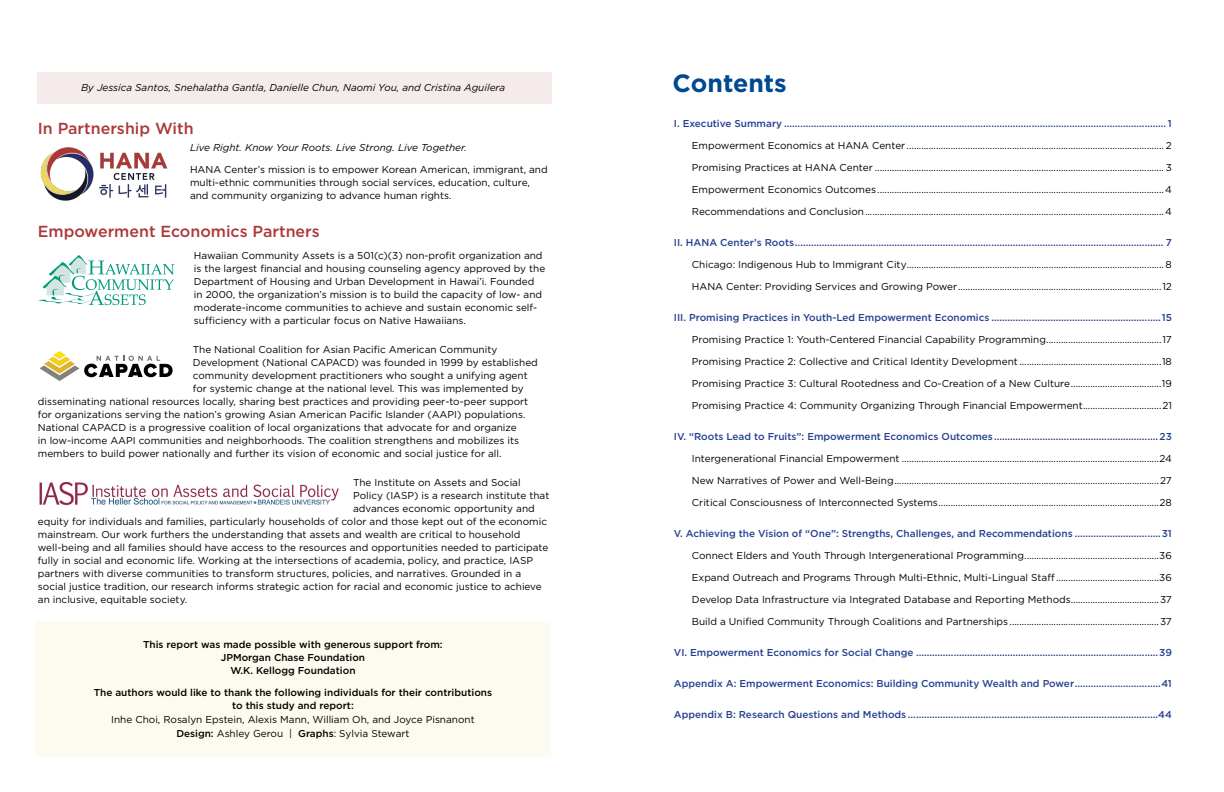
<style>
.page{position:relative;width:1224px;height:792px;background:#fff}
.page>*{position:absolute;margin:0;border:0;box-sizing:border-box;transform-origin:0 0}
.t1{font:700 25px "Gotham";color:#004990}
.Body_Copy{font:500 16px "Gotham";color:#ac3838}
.Body_Copy-2{font:10px/13px "Gotham";color:#000}
.Body_Copy-3{font:500 10px "Gotham";color:#25408f}
.Body_Copy-4{font:500 10px/13px "Gotham";color:#000;text-align:center}
.Body_Copy-5{font:italic 10px "Gotham";color:#000}
.s1{font-weight:500}
</style>
<div class="page">
<div style="left:35px;top:621px;width:516px;height:136px;background:#fdfaef"></div>
<div style="left:37px;top:72px;width:515px;height:32px;background:#f6ebeb"></div>
<svg style="left:38px;top:255px;width:136px;height:50px"></svg>
<svg style="left:40px;top:351px;width:133px;height:30px"></svg>
<img style="left:40px;top:147px;width:128px;height:54px">
<img style="left:39px;top:482px;width:300px;height:24px">
<p class="Body_Copy-5" style="left:81px;top:82px;width:425px">By Jessica Santos, Snehalatha Gantla, Danielle Chun, Naomi You, and Cristina Aguilera</p>
<h2 class="Body_Copy" style="left:38px;top:118px;width:157px">In Partnership With</h2>
<p class="Body_Copy-5" style="left:190px;top:142px;width:278px">Live Right. Know Your Roots. Live Strong. Live Together.</p>
<p class="Body_Copy-2" style="left:190px;top:163px;width:359px">HANA Center’s mission is to empower Korean American, immigrant, and multi-ethnic communities through social services, education, culture, and community organizing to advance human rights.</p>
<p class="Body_Copy" style="left:38px;top:221px;width:284px">Empowerment Economics Partners</p>
<p class="Body_Copy-2" style="left:194px;top:249px;width:353px">Hawaiian Community Assets is a 501(c)(3) non-profit organization and is the largest financial and housing counseling agency approved by the Department of Housing and Urban Development in Hawai’i. Founded in 2000, the organization’s mission is to build the capacity of low- and moderate-income communities to achieve and sustain economic self&shy;sufficiency with a particular focus on Native Hawaiians.</p>
<p class="Body_Copy-2" style="left:193px;top:343px;width:306px">The National Coalition for Asian Pacific American Community</p>
<p class="Body_Copy-2" style="left:193px;top:356px;width:347px">Development (National CAPACD) was founded in 1999 by established</p>
<p class="Body_Copy-2" style="left:193px;top:369px;width:336px">community development practitioners who sought a unifying agent</p>
<p class="Body_Copy-2" style="left:193px;top:382px;width:332px">for systemic change at the national level. This was implemented by</p>
<p class="Body_Copy-2" style="left:38px;top:395px;width:492px">disseminating national resources locally, sharing best practices and providing peer-to-peer support</p>
<p class="Body_Copy-2" style="left:38px;top:408px;width:489px">for organizations serving the nation’s growing Asian American Pacific Islander (AAPI) populations.</p>
<p class="Body_Copy-2" style="left:38px;top:421px;width:481px">National CAPACD is a progressive coalition of local organizations that advocate for and organize</p>
<p class="Body_Copy-2" style="left:38px;top:434px;width:483px">in low-income AAPI communities and neighborhoods. The coalition strengthens and mobilizes its</p>
<p class="Body_Copy-2" style="left:38px;top:447px;width:465px">members to build power nationally and further its vision of economic and social justice for all.</p>
<p class="Body_Copy-2" style="left:353px;top:476px;width:169px">The Institute on Assets and Social</p>
<p class="Body_Copy-2" style="left:353px;top:489px;width:198px">Policy (IASP) is a research institute that</p>
<p class="Body_Copy-2" style="left:353px;top:502px;width:183px">advances economic opportunity and</p>
<p class="Body_Copy-2" style="left:38px;top:515px;width:511px">equity for individuals and families, particularly households of color and those kept out of the economic</p>
<p class="Body_Copy-2" style="left:38px;top:528px;width:484px">mainstream. Our work furthers the understanding that assets and wealth are critical to household</p>
<p class="Body_Copy-2" style="left:38px;top:541px;width:512px">well-being and all families should have access to the resources and opportunities needed to participate</p>
<p class="Body_Copy-2" style="left:38px;top:554px;width:497px">fully in social and economic life. Working at the intersections of academia, policy, and practice, IASP</p>
<p class="Body_Copy-2" style="left:38px;top:567px;width:485px">partners with diverse communities to transform structures, policies, and narratives. Grounded in a</p>
<p class="Body_Copy-2" style="left:38px;top:580px;width:505px">social justice tradition, our research informs strategic action for racial and economic justice to achieve</p>
<p class="Body_Copy-2" style="left:38px;top:593px;width:151px">an inclusive, equitable society.</p>
<p class="Body_Copy-4" style="left:143px;top:638px;width:301px">This report was made possible with generous support from:<br>JPMorgan Chase Foundation<br>W.K. Kellogg Foundation</p>
<p class="Body_Copy-4" style="left:94px;top:686px;width:400px">The authors would like to thank the following individuals for their contributions to this study and report:</p>
<p class="Body_Copy-2" style="left:111px;top:712px;width:365px;line-height:14px;text-align:center">Inhe Choi, Rosalyn Epstein, Alexis Mann, William Oh, and Joyce Pisnanont<br><span class="s1">Design:</span> Ashley Gerou | <span class="s1">Graphs</span>: Sylvia Stewart</p>
<h1 class="t1" style="left:673px;top:66px;width:116px">Contents</h1>
<p class="Body_Copy-3" style="left:674px;top:117px;width:499px">I. Executive Summary .............................................................................................................................................. 1</p>
<p class="Body_Copy-2" style="left:692px;top:139px;width:481px">Empowerment Economics at HANA Center ......................................................................................................... 2</p>
<p class="Body_Copy-2" style="left:692px;top:161px;width:482px">Promising Practices at HANA Center ...................................................................................................................... 3</p>
<p class="Body_Copy-2" style="left:692px;top:183px;width:481px">Empowerment Economics Outcomes .....................................................................................................................4</p>
<p class="Body_Copy-2" style="left:692px;top:205px;width:481px">Recommendations and Conclusion..........................................................................................................................4</p>
<p class="Body_Copy-3" style="left:674px;top:236px;width:499px">II. HANA Center’s Roots......................................................................................................................................... 7</p>
<p class="Body_Copy-2" style="left:692px;top:258px;width:482px">Chicago: Indigenous Hub to Immigrant City......................................................................................................... 8</p>
<p class="Body_Copy-2" style="left:692px;top:280px;width:482px">HANA Center: Providing Services and Growing Power...................................................................................12</p>
<p class="Body_Copy-3" style="left:674px;top:311px;width:500px">III. Promising Practices in Youth-Led Empowerment Economics ...............................................................15</p>
<p class="Body_Copy-2" style="left:692px;top:333px;width:482px">Promising Practice 1: Youth-Centered Financial Capability Programming...............................................17</p>
<p class="Body_Copy-2" style="left:692px;top:355px;width:482px">Promising Practice 2: Collective and Critical Identity Development ..........................................................18</p>
<p class="Body_Copy-2" style="left:692px;top:377px;width:482px">Promising Practice 3: Cultural Rootedness and Co-Creation of a New Culture.....................................19</p>
<p class="Body_Copy-2" style="left:692px;top:399px;width:482px">Promising Practice 4: Community Organizing Through Financial Empowerment................................21</p>
<p class="Body_Copy-3" style="left:674px;top:430px;width:500px">IV. “Roots Lead to Fruits”: Empowerment Economics Outcomes.............................................................23</p>
<p class="Body_Copy-2" style="left:692px;top:452px;width:481px">Intergenerational Financial Empowerment .........................................................................................................24</p>
<p class="Body_Copy-2" style="left:692px;top:474px;width:481px">New Narratives of Power and Well-Being............................................................................................................27</p>
<p class="Body_Copy-2" style="left:692px;top:496px;width:481px">Critical Consciousness of Interconnected Systems..........................................................................................28</p>
<p class="Body_Copy-3" style="left:674px;top:527px;width:500px">V. Achieving the Vision of “One”: Strengths, Challenges, and Recommendations ................................31</p>
<p class="Body_Copy-2" style="left:692px;top:549px;width:482px">Connect Elders and Youth Through Intergenerational Programming.......................................................36</p>
<p class="Body_Copy-2" style="left:692px;top:571px;width:482px">Expand Outreach and Programs Through Multi-Ethnic, Multi-Lingual Staff..........................................36</p>
<p class="Body_Copy-2" style="left:692px;top:593px;width:481px">Develop Data Infrastructure via Integrated Database and Reporting Methods....................................37</p>
<p class="Body_Copy-2" style="left:692px;top:615px;width:481px">Build a Unified Community Through Coalitions and Partnerships .............................................................37</p>
<p class="Body_Copy-3" style="left:674px;top:646px;width:499px">VI. Empowerment Economics for Social Change ..........................................................................................39</p>
<p class="Body_Copy-3" style="left:674px;top:677px;width:500px">Appendix A: Empowerment Economics: Building Community Wealth and Power................................41</p>
<p class="Body_Copy-3" style="left:674px;top:708px;width:499px">Appendix B: Research Questions and Methods .............................................................................................44</p>
</div>
